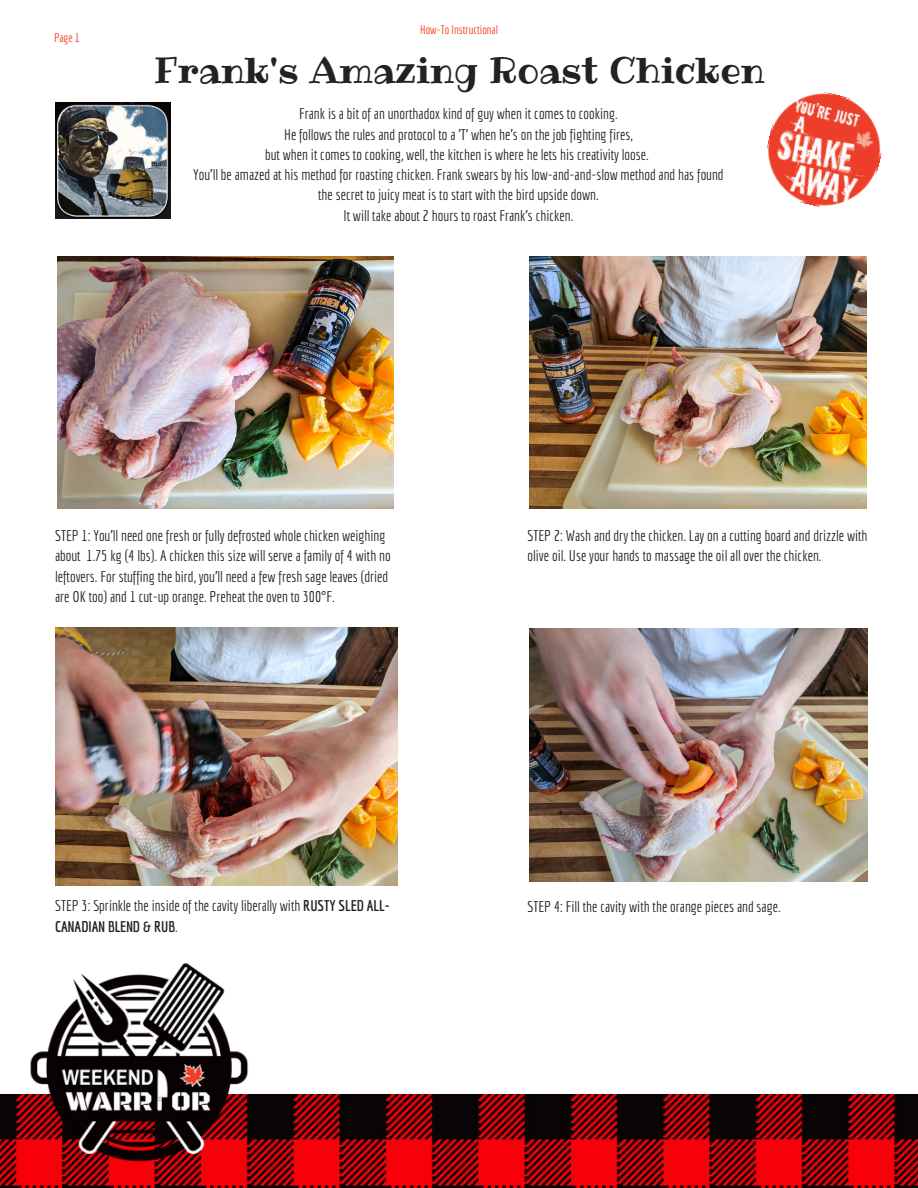
<style>
.page{position:relative;width:918px;height:1188px;background:#fff}
.page>*{position:absolute;margin:0;border:0;box-sizing:border-box;transform-origin:0 0}
.t1{font:36.3px "Ribeye";color:#222}
.t2{font:15.15px/20.2px "Economica";color:#222}
.t3{font:12px "Economica";color:#f93822}
.s1{font-weight:700}
</style>
<div class="page">
<img style="left:0;top:1095px;width:918px;height:93px">
<img style="left:18px;top:963px;width:241px;height:210px">
<img style="left:766px;top:92px;width:116px;height:116px">
<img style="left:55px;top:102px;width:116px;height:116px">
<img style="left:57px;top:256px;width:337px;height:252px">
<img style="left:530px;top:256px;width:336px;height:252px">
<img style="left:55px;top:628px;width:342px;height:257px">
<img style="left:530px;top:629px;width:337px;height:253px">
<p class="t3" style="left:54px;top:30px;width:27px">Page 1</p>
<p class="t3" style="left:420px;top:22px;width:79px">How-To Instructional</p>
<h1 class="t1" style="left:154px;top:45px;width:612px">Frank's Amazing Roast Chicken</h1>
<p class="t2" style="left:193px;top:103px;width:532px;text-align:center">Frank is a bit of an unorthadox kind of guy when it comes to cooking.<br>He follows the rules and protocol to a 'T' when he's on the job fighting fires,<br>but when it comes to cooking, well, the kitchen is where he lets his creativity loose.<br>You'll be amazed at his method for roasting chicken. Frank swears by his low-and-and-slow method and has found the secret to juicy meat is to start with the bird upside down.<br>It will take about 2 hours to roast Frank's chicken.</p>
<p class="t2" style="left:55px;top:525px;width:337px">STEP 1: You'll need one fresh or fully defrosted whole chicken weighing about 1.75 kg (4 lbs). A chicken this size will serve a family of 4 with no leftovers. For stuffing the bird, you'll need a few fresh sage leaves (dried are OK too) and 1 cut-up orange. Preheat the oven to 300°F.</p>
<p class="t2" style="left:528px;top:525px;width:341px">STEP 2: Wash and dry the chicken. Lay on a cutting board and drizzle with olive oil. Use your hands to massage the oil all over the chicken.</p>
<p class="t2" style="left:55px;top:895px;width:336px">STEP 3: Sprinkle the inside of the cavity liberally with <span class="s1">RUSTY SLED ALL-<br>CANADIAN BLEND &amp; RUB</span>.</p>
<p class="t2" style="left:528px;top:897px;width:255px">STEP 4: Fill the cavity with the orange pieces and sage.</p>
</div>
